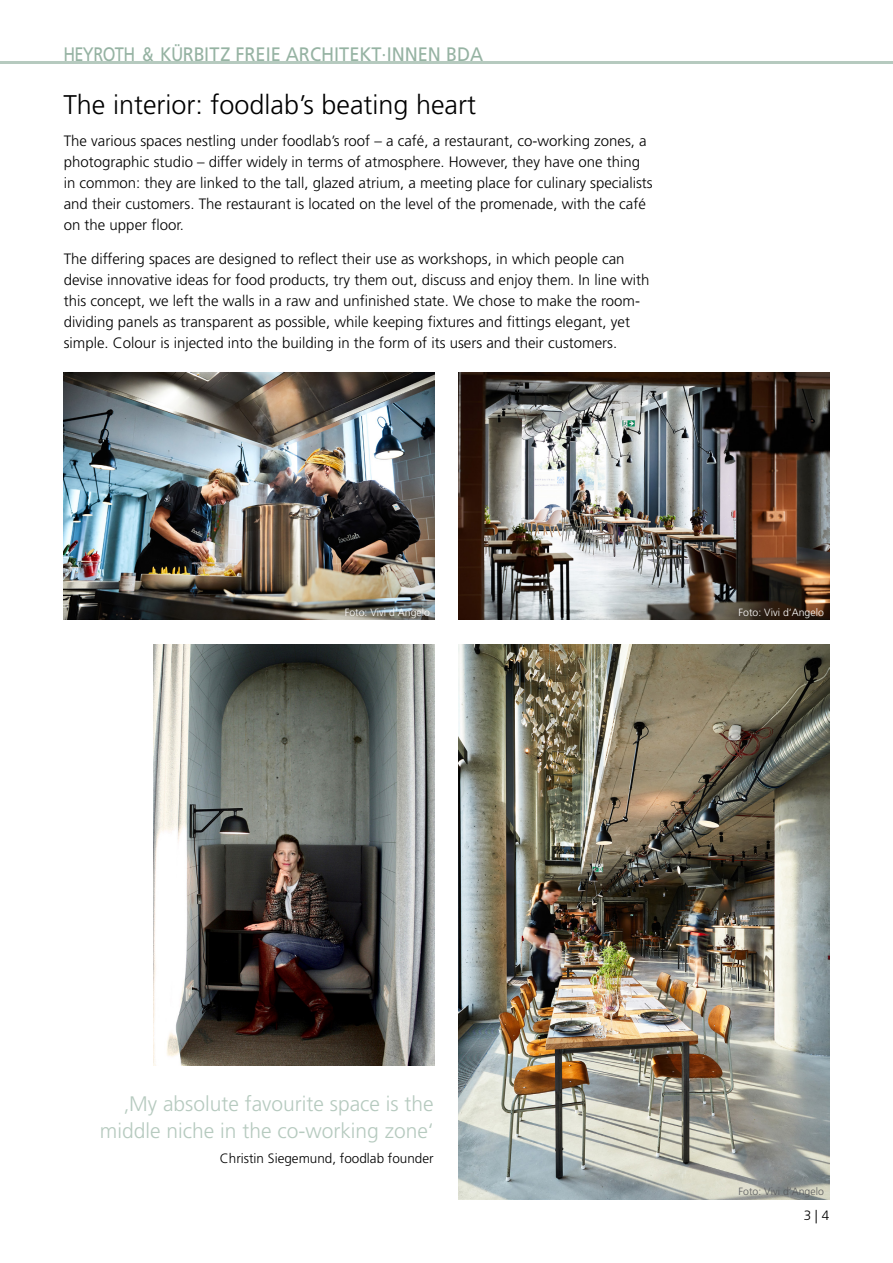
<style>
.page{position:relative;width:893px;height:1263px;background:#fff}
.page>*{position:absolute;margin:0;border:0;box-sizing:border-box;transform-origin:0 0}
.t1{font:300 27px "Frutiger LT Pro";color:#000}
.t2{font:300 21px/27px "Frutiger LT Pro";color:#b6cabf;text-align:right}
.t3{font:19.5px "Frutiger LT Pro";color:#96b3a3;scale:.84 1}
.t4{font:300 15px/21px "Frutiger LT Pro";color:#000}
.t5{font:300 13.5px "Frutiger LT Pro";color:#000}
.t6{font:300 10.5px "Frutiger LT Pro";color:#fff}
.t7{font:300 10.5px "Frutiger LT Pro";color:#5a5b5d}
</style>
<div class="page">
<hr style="left:0;top:61px;width:893px;height:3px;background:#b6cabf">
<img style="left:459px;top:372px;width:370px;height:247px">
<img style="left:458px;top:644px;width:371px;height:555px">
<img style="left:64px;top:372px;width:370px;height:247px">
<img style="left:153px;top:644px;width:281px;height:421px">
<h3 class="t3" style="left:63px;top:43px;width:501px">HEYROTH &amp; KÜRBITZ FREIE ARCHITEKT·INNEN BDA</h3>
<p class="t1" style="left:63px;top:89px;width:414px">The interior: foodlab’s beating heart</p>
<p class="t4" style="left:64px;top:131px;width:590px">The various spaces nestling under foodlab’s roof – a café, a restaurant, co-working zones, a photographic studio – differ widely in terms of atmosphere. However, they have one thing in common: they are linked to the tall, glazed atrium, a meeting place for culinary specialists and their customers. The restaurant is located on the level of the promenade, with the café on the upper floor.</p>
<p class="t4" style="left:64px;top:248px;width:587px">The differing spaces are designed to reflect their use as workshops, in which people can devise innovative ideas for food products, try them out, discuss and enjoy them. In line with this concept, we left the walls in a raw and unfinished state. We chose to make the room&shy;dividing panels as transparent as possible, while keeping fixtures and fittings elegant, yet simple. Colour is injected into the building in the form of its users and their customers.</p>
<p class="t6" style="left:345px;top:606px;width:87px">Foto: Vivi d‘Angelo</p>
<p class="t6" style="left:739px;top:606px;width:87px">Foto: Vivi d‘Angelo</p>
<p class="t2" style="left:100px;top:1090px;width:335px">‚My absolute favourite space is the middle niche in the co-working zone‘</p>
<p class="t5" style="left:220px;top:1150px;width:215px">Christin Siegemund, foodlab founder</p>
<p class="t7" style="left:739px;top:1185px;width:87px">Foto: Vivi d‘Angelo</p>
<p class="t5" style="left:804px;top:1207px;width:27px">3 | 4</p>
</div>
